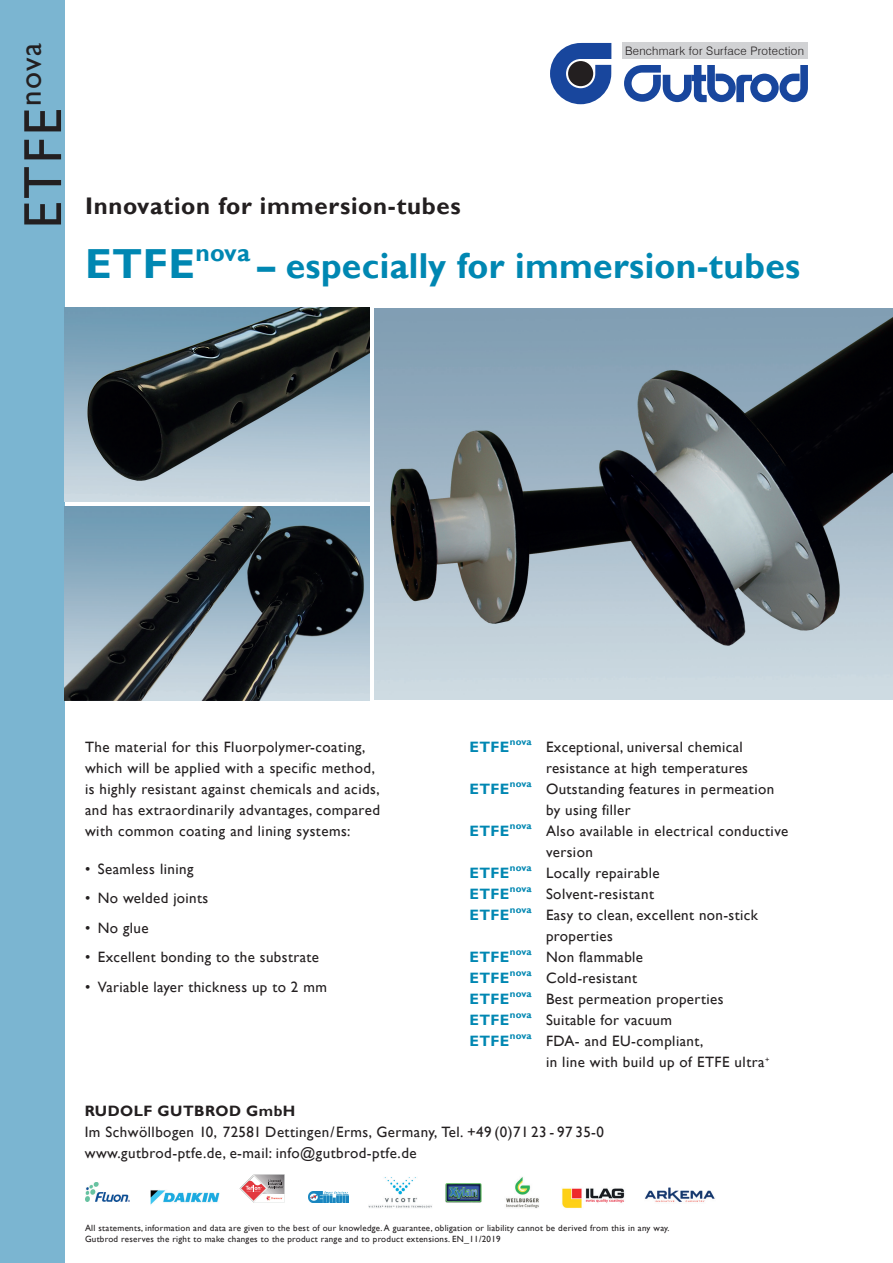
<style>
.page{position:relative;width:893px;height:1263px;background:#fff}
.page>*{position:absolute;margin:0;border:0;box-sizing:border-box;transform-origin:0 0}
.Head{font:54px "Gill Sans";color:#231f20}
.Head-2{font:700 42px "Gill Sans";color:#0087b2}
.Head-3{font:700 36px "Gill Sans";letter-spacing:.01em;color:#0087b2}
.Fließtext{font:700 24px "Gill Sans";letter-spacing:.03em;color:#231f20}
.Fließtext-2{font:15px/21px "Gill Sans";letter-spacing:.025em;color:#231f20}
.Fließtext_Aufzählung{font:15px/21px "Gill Sans";letter-spacing:.03em;color:#231f20}
.Head-4{font:15px "Gill Sans";letter-spacing:.025em;color:#231f20}
.t1{font:700 15px "Gill Sans";letter-spacing:.03em;color:#231f20}
.t2{font:300 11.7px "Swiss 721 BT";letter-spacing:.025em;color:#231f20}
.t3{font:9px/10.5px "Gill Sans";letter-spacing:.03em;color:#231f20}
.s1{font-weight:700;color:#0087b2}
</style>
<div class="page">
<img style="left:506px;top:1177px;width:33px;height:31px">
<img style="left:562px;top:1188px;width:63px;height:20px">
<img style="left:368px;top:1177px;width:64px;height:31px">
<img style="left:446px;top:1183px;width:36px;height:19px">
<img style="left:645px;top:1187px;width:70px;height:15px">
<img style="left:150px;top:1190px;width:70px;height:15px">
<img style="left:308px;top:1191px;width:41px;height:11px">
<img style="left:85px;top:1182px;width:45px;height:20px">
<svg style="left:239px;top:1174px;width:46px;height:28px"></svg>
<div style="left:0;top:0;width:65px;height:1263px;background:#7bb5d1"></div>
<svg style="left:550px;top:43px;width:61px;height:61px"></svg>
<svg style="left:624px;top:65px;width:184px;height:37px"></svg>
<div style="left:622px;top:43px;width:186px;height:16px;background:#d1d2d4"></div>
<img style="left:374px;top:309px;width:519px;height:391px">
<img style="left:65px;top:307px;width:305px;height:195px">
<img style="left:65px;top:506px;width:305px;height:194px">
<p class="Head" style="left:12px;top:229px;width:188px;rotate:-90deg">ETFE<sup>nova</sup></p>
<p class="Fließtext" style="left:85px;top:191px;width:377px">Innovation for immersion-tubes</p>
<p class="t2" style="left:625px;top:44px;width:180px">Benchmark for Surface Protection</p>
<p class="Head-2" style="left:85px;top:238px;width:167px">ETFE<sup>nova</sup></p>
<p class="Head-3" style="left:258px;top:244px;width:544px">– especially for immersion-tubes</p>
<p class="Fließtext_Aufzählung" style="left:85px;top:736px;width:296px">The material for this Fluorpolymer-coating, which will be applied with a specific method, is highly resistant against chemicals and acids, and has extraordinarily advantages, compared with common coating and lining systems:</p>
<p class="Fließtext-2" style="left:85px;top:859px;width:110px">• Seamless lining</p>
<p class="Head-4" style="left:85px;top:890px;width:125px">• No welded joints</p>
<p class="Head-4" style="left:85px;top:919px;width:65px">• No glue</p>
<p class="Head-4" style="left:85px;top:949px;width:235px">• Excellent bonding to the substrate</p>
<p class="Head-4" style="left:85px;top:978px;width:243px">• Variable layer thickness up to 2 mm</p>
<p class="Fließtext-2" style="left:546px;top:736px;width:204px;text-indent:-77px"><span class="s1">ETFE</span><sup>nova</sup> Exceptional, universal chemical resistance at high temperatures</p>
<p class="Fließtext-2" style="left:546px;top:778px;width:230px;text-indent:-77px"><span class="s1">ETFE</span><sup>nova</sup> Outstanding features in permeation by using filler</p>
<p class="Fließtext-2" style="left:546px;top:820px;width:244px;text-indent:-77px"><span class="s1">ETFE</span><sup>nova</sup> Also available in electrical conductive version</p>
<p class="Fließtext-2" style="left:469px;top:862px;width:192px"><span class="s1">ETFE</span><sup>nova</sup> Locally repairable</p>
<p class="Fließtext-2" style="left:469px;top:883px;width:186px"><span class="s1">ETFE</span><sup>nova</sup> Solvent-resistant</p>
<p class="Fließtext-2" style="left:546px;top:904px;width:213px;text-indent:-77px"><span class="s1">ETFE</span><sup>nova</sup> Easy to clean, excellent non-stick properties</p>
<p class="Fließtext-2" style="left:469px;top:946px;width:175px"><span class="s1">ETFE</span><sup>nova</sup> Non flammable</p>
<p class="Fließtext-2" style="left:469px;top:967px;width:169px"><span class="s1">ETFE</span><sup>nova</sup> Cold-resistant</p>
<p class="Fließtext-2" style="left:469px;top:988px;width:256px"><span class="s1">ETFE</span><sup>nova</sup> Best permeation properties</p>
<p class="Fließtext-2" style="left:469px;top:1009px;width:204px"><span class="s1">ETFE</span><sup>nova</sup> Suitable for vacuum</p>
<p class="Fließtext-2" style="left:546px;top:1030px;width:225px;text-indent:-77px"><span class="s1">ETFE</span><sup>nova</sup> FDA- and EU-compliant,<br>in line with build up of ETFE ultra<sup>+</sup></p>
<p class="t1" style="left:85px;top:1102px;width:212px">RUDOLF GUTBROD GmbH</p>
<p class="Fließtext_Aufzählung" style="left:85px;top:1122px;width:521px">Im Schwöllbogen 10, 72581 Dettingen/Erms, Germany, Tel. +49 (0)71 23 - 97 35-0 www.gutbrod-ptfe.de, e-mail: info@gutbrod-ptfe.de</p>
<p class="t3" style="left:85px;top:1223px;width:586px">All statements, information and data are given to the best of our knowledge. A guarantee, obligation or liability cannot be derived from this in any way.<br>Gutbrod reserves the right to make changes to the product range and to product extensions. EN_11/2019</p>
</div>
